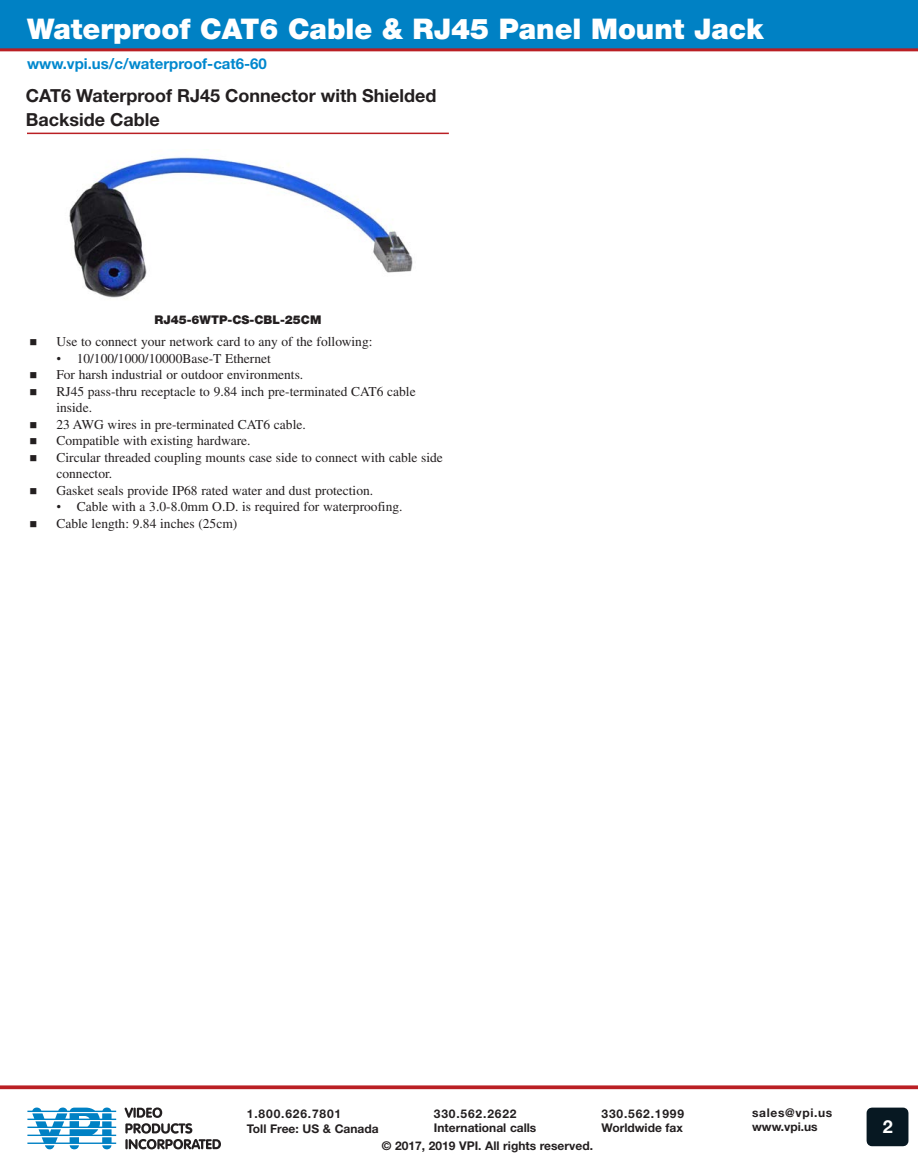
<style>
.page{position:relative;width:918px;height:1175px;background:#fff}
.page>*{position:absolute;margin:0;border:0;box-sizing:border-box;transform-origin:0 0}
.t1{font:900 28.5px "Helvetica Neue LT Std";color:#fff}
.t2{font:700 18px/24px "Helvetica Neue LT Std";color:#231f20}
.t3{font:700 18px "Helvetica Neue LT Std";color:#fff}
.url{font:700 15px "Helvetica Neue LT Std";color:#0088ce}
._1st_Level_Bullet{font:13.5px/16.5px "Times LT Std";color:#231f20}
._2nd_Level_Bullet{font:13.5px "Times LT Std";color:#231f20}
.t4{font:700 12px "Helvetica Neue LT Std";color:#231f20}
.t5{font:700 12px "Helvetica Neue LT Std";letter-spacing:.07em;color:#231f20}
.Product_Sub_Header{font:900 12px "Helvetica Neue LT Std";color:#231f20}
.t6{font:700 12px "Helvetica Neue LT Std";letter-spacing:.055em;color:#231f20}
.s1{font-family:"Times New Roman"}
</style>
<div class="page">
<div style="left:0;top:0;width:918px;height:48px;background:#0081c4"></div>
<hr style="left:0;top:48px;width:918px;height:3px;background:#ba1f24">
<svg style="left:0;top:1085px;width:918px;height:4px;fill:#ba1f24"></svg>
<div style="left:867px;top:1107px;width:41px;height:39px;background:#071822"></div>
<svg style="left:125px;top:1107px;width:37px;height:10px"></svg>
<svg style="left:125px;top:1123px;width:96px;height:26px"></svg>
<svg style="left:27px;top:1107px;width:89px;height:42px"></svg>
<hr style="left:27px;top:133px;width:422px;height:1px;background:#ba1f24">
<img style="left:69px;top:157px;width:344px;height:142px">
<p class="t1" style="left:27px;top:12px;width:738px">Waterproof CAT6 Cable &amp; RJ45 Panel Mount Jack</p>
<p class="url" style="left:27px;top:54px;width:241px">www.vpi.us/c/waterproof-cat6-60</p>
<p class="t2" style="left:26px;top:84px;width:412px">CAT6 Waterproof RJ45 Connector with Shielded<br>Backside Cable</p>
<p class="Product_Sub_Header" style="left:154px;top:312px;width:168px">RJ45-6WTP-CS-CBL-25CM</p>
<p class="_1st_Level_Bullet" style="left:56px;top:333px;width:318px">Use to connect your network card to any of the following:</p>
<p class="_2nd_Level_Bullet" style="left:56px;top:350px;width:216px"><span class="s1">•</span> 10/100/1000/10000Base-T Ethernet</p>
<p class="_1st_Level_Bullet" style="left:56px;top:366px;width:248px">For harsh industrial or outdoor environments.</p>
<p class="_1st_Level_Bullet" style="left:56px;top:383px;width:361px">RJ45 pass-thru receptacle to 9.84 inch pre-terminated CAT6 cable inside.</p>
<p class="_1st_Level_Bullet" style="left:56px;top:416px;width:251px">23 AWG wires in pre-terminated CAT6 cable.</p>
<p class="_1st_Level_Bullet" style="left:56px;top:432px;width:196px">Compatible with existing hardware.</p>
<p class="_1st_Level_Bullet" style="left:56px;top:449px;width:388px">Circular threaded coupling mounts case side to connect with cable side connector.</p>
<p class="_1st_Level_Bullet" style="left:56px;top:482px;width:318px">Gasket seals provide IP68 rated water and dust protection.</p>
<p class="_2nd_Level_Bullet" style="left:56px;top:499px;width:348px"><span class="s1">•</span> Cable with a 3.0-8.0mm O.D. is required for waterproofing.</p>
<p class="_1st_Level_Bullet" style="left:56px;top:515px;width:182px">Cable length: 9.84 inches (25cm)</p>
<p class="t5" style="left:247px;top:1106px;width:96px">1.800.626.7801</p>
<p class="t4" style="left:247px;top:1120px;width:133px">Toll Free: US &amp; Canada</p>
<p class="t5" style="left:434px;top:1106px;width:84px">330.562.2622</p>
<p class="t4" style="left:434px;top:1120px;width:104px">International calls</p>
<p class="t4" style="left:382px;top:1138px;width:213px">© 2017, 2019 VPI. All rights reserved.</p>
<p class="t5" style="left:602px;top:1106px;width:84px">330.562.1999</p>
<p class="t4" style="left:602px;top:1120px;width:83px">Worldwide fax</p>
<p class="t6" style="left:752px;top:1105px;width:82px">sales@vpi.us</p>
<p class="t4" style="left:752px;top:1119px;width:67px">www.vpi.us</p>
<p class="t3" style="left:883px;top:1115px;width:12px">2</p>
</div>
